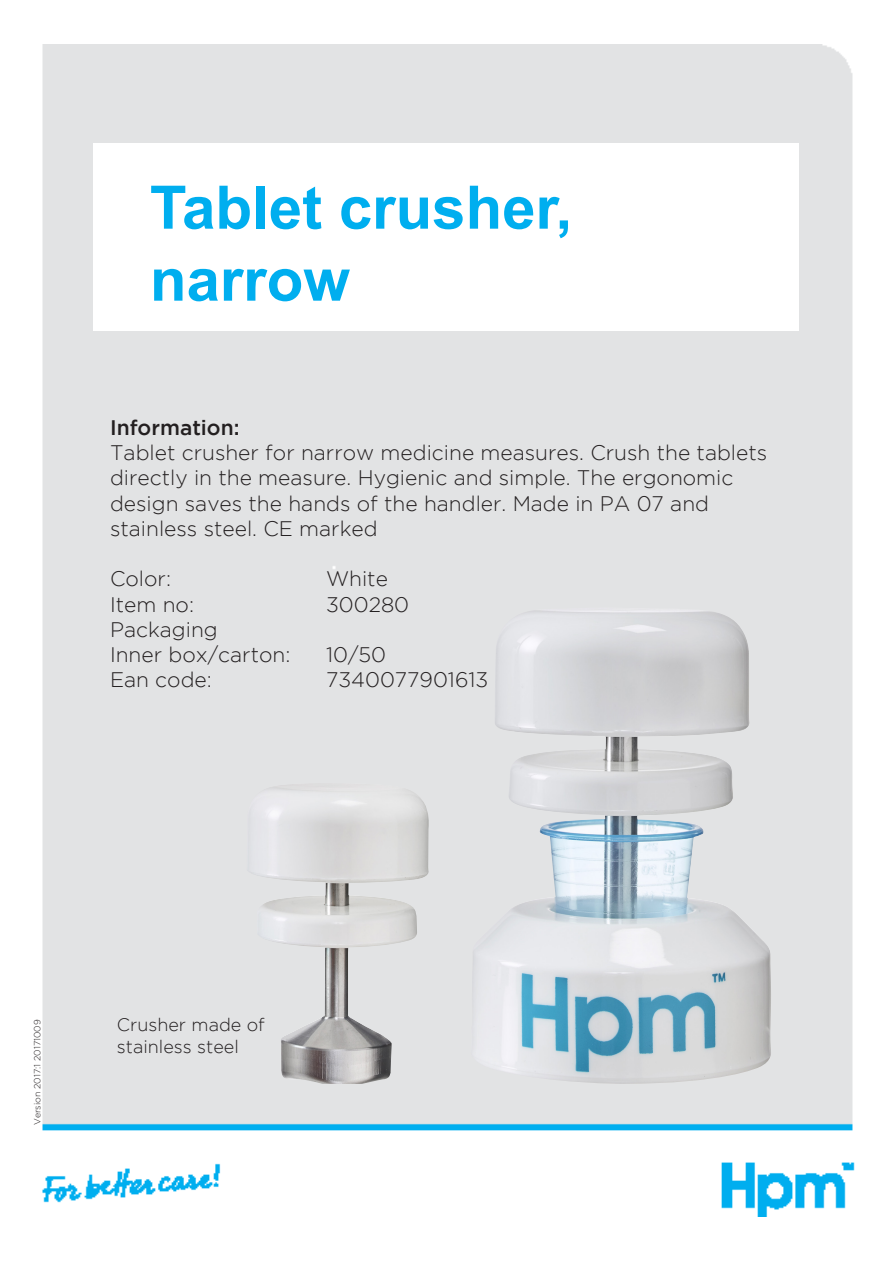
<style>
.page{position:relative;width:893px;height:1263px;background:#fff}
.page>*{position:absolute;margin:0;border:0;box-sizing:border-box;transform-origin:0 0}
.t1{font:700 60px "Arial";color:#00aeef}
.t2{font:300 21px/25.2px "Gotham";color:#231f20}
.t3{font:500 21px "Gotham";color:#231f20}
.t4{font:300 18px/21.6px "Gotham";color:#231f20}
.t5{font:300 9px "Gotham";color:#231f20}
</style>
<div class="page">
<img style="left:42px;top:45px;width:813px;height:1172px">
<div style="left:94px;top:144px;width:705px;height:187px;background:#fff"></div>
<img style="left:470px;top:608px;width:303px;height:476px">
<img style="left:246px;top:783px;width:184px;height:301px">
<p class="t1" style="left:150px;top:165px;width:424px">Tablet crusher,</p>
<p class="t1" style="left:150px;top:237px;width:202px">narrow</p>
<p class="t3" style="left:110px;top:416px;width:131px">Information:</p>
<p class="t2" style="left:110px;top:440px;width:659px">Tablet crusher for narrow medicine measures. Crush the tablets directly in the measure. Hygienic and simple. The ergonomic design saves the hands of the handler. Made in PA 07 and stainless steel. CE marked</p>
<p class="t2" style="left:110px;top:566px;width:63px">Color:</p>
<p class="t2" style="left:326px;top:566px;width:63px">White</p>
<p class="t2" style="left:110px;top:591px;width:86px">Item no:</p>
<p class="t2" style="left:326px;top:591px;width:85px">300280</p>
<p class="t2" style="left:110px;top:616px;width:109px">Packaging</p>
<p class="t2" style="left:110px;top:642px;width:182px">Inner box/carton:</p>
<p class="t2" style="left:326px;top:642px;width:62px">10/50</p>
<p class="t2" style="left:110px;top:667px;width:103px">Ean code:</p>
<p class="t2" style="left:326px;top:667px;width:164px">7340077901613</p>
<p class="t5" style="left:33px;top:1125px;width:107px;rotate:-90deg">Version 2017:1 20171009</p>
<p class="t4" style="left:117px;top:1014px;width:149px">Crusher made of stainless steel</p>
</div>
